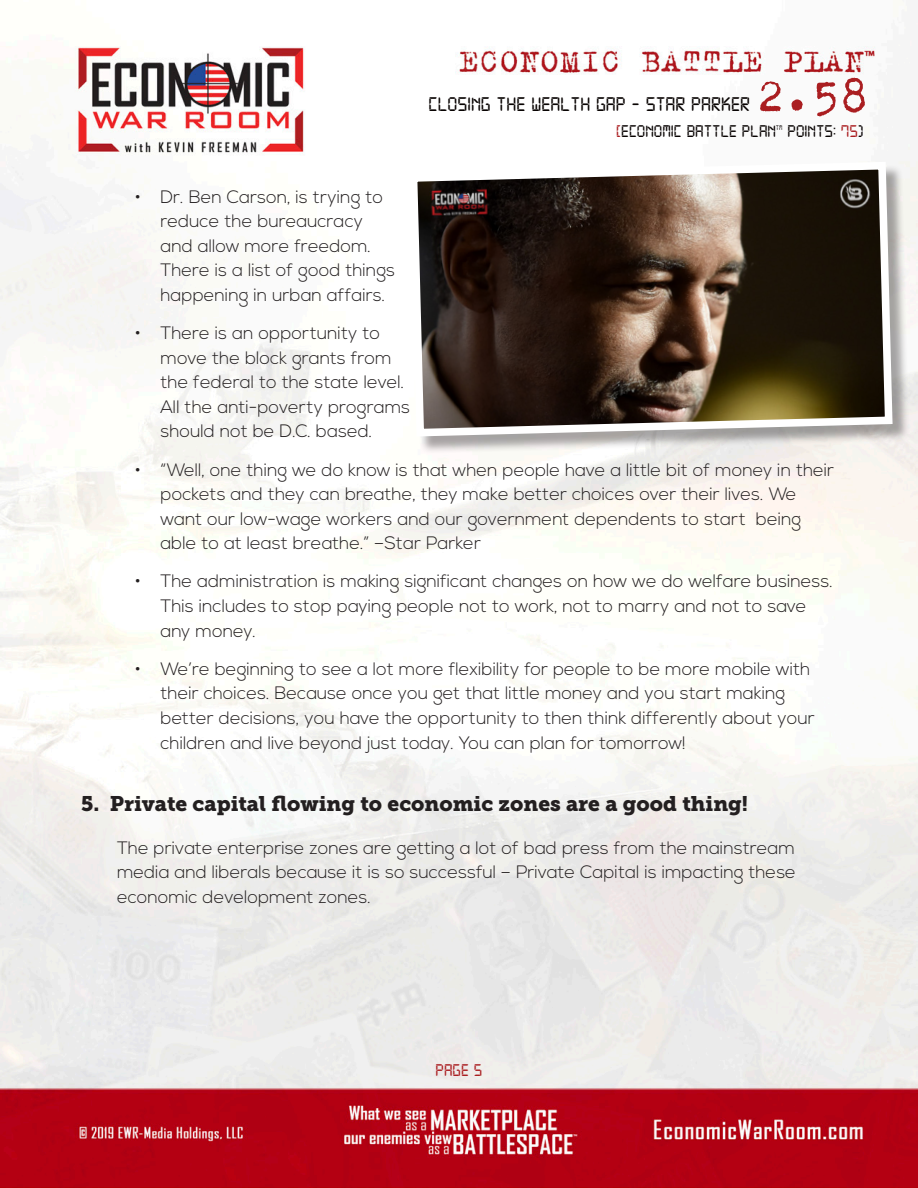
<style>
.page{position:relative;width:918px;height:1188px;background:#fff}
.page>*{position:absolute;margin:0;border:0;box-sizing:border-box;transform-origin:0 0}
.t1{font:51px "Trixie";color:#aa1e21}
.Section_Start{font:21px "Museo Slab 900";color:#231f20}
.t2{font:21px "Digital 7";color:#080302}
.Indent_No_Bullet{font:300 18px/24.6px "Nexa";color:#231f20}
.t3{font:18px "Digital 7";color:#080302}
.t4{font:18px "Digital 7";color:#aa1e21}
.t5{font:7.05px "Digital 7";color:#080302}
.s1{color:#aa1e21}
</style>
<div class="page">
<img style="left:0;top:35px;width:918px;height:1153px">
<div style="left:413px;top:165px;width:497px;height:289px;background:#231f20;opacity:.4"></div>
<svg style="left:406px;top:158px;width:490px;height:282px;background:#594d42"></svg>
<h1 class="t1" style="left:756px;top:62px;width:114px">2.58</h1>
<p class="t3" style="left:616px;top:123px;width:161px"><span class="s1">[</span>ECONOMIC BATTLE PLAN</p>
<p class="t5" style="left:776px;top:124px;width:8px">TM</p>
<p class="t3" style="left:788px;top:123px;width:78px">POINTS: <span class="s1">75</span>)</p>
<p class="t2" style="left:429px;top:95px;width:323px">CLOSING THE WEALTH GAP - STAR PARKER</p>
<p class="Indent_No_Bullet" style="left:160px;top:185px;width:236px;text-indent:-26px">• Dr. Ben Carson, is trying to reduce the bureaucracy and allow more freedom.<br>There is a list of good things happening in urban affairs.</p>
<p class="Indent_No_Bullet" style="left:160px;top:321px;width:251px;text-indent:-26px">• There is an opportunity to move the block grants from the federal to the state level.<br>All the anti-poverty programs should not be D.C. based.</p>
<p class="Indent_No_Bullet" style="left:160px;top:458px;width:675px;text-indent:-26px">• “Well, one thing we do know is that when people have a little bit of money in their pockets and they can breathe, they make better choices over their lives. We want our low-wage workers and our government dependents to start being able to at least breathe.” –Star Parker</p>
<p class="Indent_No_Bullet" style="left:160px;top:570px;width:674px;text-indent:-26px">• The administration is making significant changes on how we do welfare business.<br>This includes to stop paying people not to work, not to marry and not to save any money.</p>
<p class="Indent_No_Bullet" style="left:160px;top:657px;width:656px;text-indent:-26px">• We’re beginning to see a lot more flexibility for people to be more mobile with their choices. Because once you get that little money and you start making better decisions, you have the opportunity to then think differently about your children and live beyond just today. You can plan for tomorrow!</p>
<p class="Section_Start" style="left:81px;top:792px;width:669px">5. Private capital flowing to economic zones are a good thing!</p>
<p class="Indent_No_Bullet" style="left:117px;top:836px;width:681px;text-align:justify">The private enterprise zones are getting a lot of bad press from the mainstream media and liberals because it is so successful – Private Capital is impacting these economic development zones.</p>
<p class="t4" style="left:436px;top:1062px;width:48px">PAGE 5</p>
</div>
